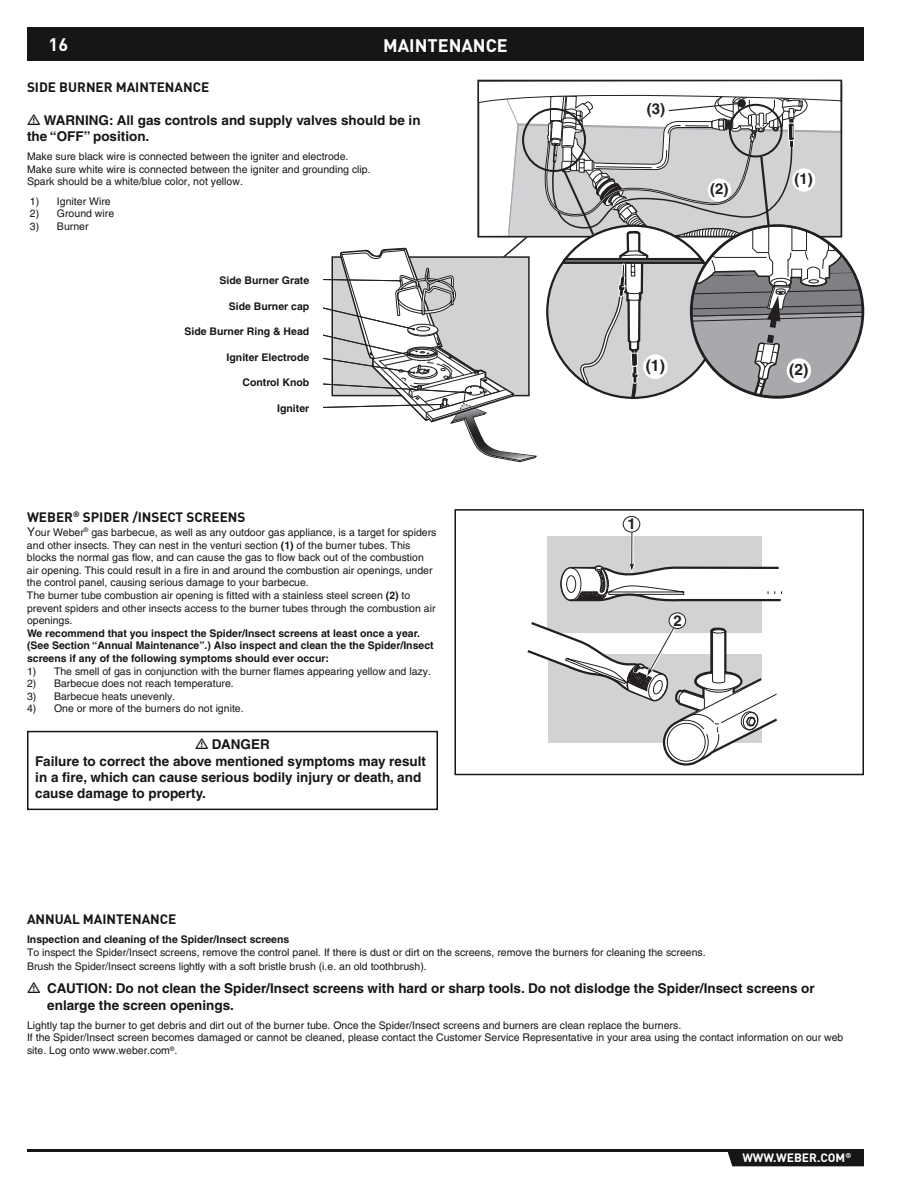
<style>
.page{position:relative;width:918px;height:1188px;background:#fff}
.page>*{position:absolute;margin:0;border:0;box-sizing:border-box;transform-origin:0 0}
.t1{font:18px "DI Nkerned";color:#fff}
.t2{font:700 15.75px "Helvetica";color:#231f20}
.t3{font:700 15px "Helvetica";color:#231f20}
.t4{font:700 13.5px/16.2px "Helvetica";color:#161616}
.t5{font:13.5px "DI Nkerned";color:#161616}
.t6{font:12px "DI Nkerned";color:#fff}
.t7{font:10.5px/12.6px "Helvetica";color:#161616}
.t8{font:700 10.5px/12.6px "Helvetica";color:#161616}
.t9{font:10.5px "Helvetica";color:#231f20}
.s1{font-size:12px}
.s2{font-weight:700}
</style>
<div class="page">
<div style="left:27px;top:27px;width:837px;height:33px;background:#161616"></div>
<hr style="left:27px;top:1149px;width:702px;height:3px;background:#161616">
<div style="left:727px;top:1149px;width:137px;height:17px;background:#161616"></div>
<svg style="left:323px;top:79px;width:540px;height:384px"></svg>
<svg style="left:27px;top:509px;width:837px;height:302px"></svg>
<svg style="left:196px;top:739px;width:12px;height:10px"></svg>
<h1 class="t1" style="left:49px;top:38px;width:21px">16</h1>
<h1 class="t1" style="left:383px;top:39px;width:126px">MAINTENANCE</h1>
<p class="t5" style="left:27px;top:83px;width:184px">SIDE BURNER MAINTENANCE</p>
<p class="t4" style="left:27px;top:113px;width:395px;text-indent:17px">WARNING: All gas controls and supply valves should be in the “OFF” position.</p>
<p class="t7" style="left:27px;top:151px;width:345px">Make sure black wire is connected between the igniter and electrode.<br>Make sure white wire is connected between the igniter and grounding clip.<br>Spark should be a white/blue color, not yellow.</p>
<p class="t7" style="left:30px;top:196px;width:82px">1) Igniter Wire</p>
<p class="t7" style="left:30px;top:208px;width:86px">2) Ground wire</p>
<p class="t7" style="left:30px;top:221px;width:60px">3) Burner</p>
<p class="t9" style="left:216px;top:272px;width:86px">Side Burner Grate</p>
<p class="t9" style="left:223px;top:298px;width:79px">Side Burner Cap</p>
<p class="t9" style="left:183px;top:325px;width:119px">Side Burner Ring &amp; Head</p>
<p class="t9" style="left:224px;top:351px;width:78px">Igniter Electrode</p>
<p class="t9" style="left:239px;top:377px;width:63px">Control Knob</p>
<p class="t8" style="left:219px;top:275px;width:91px">Side Burner Grate</p>
<p class="t8" style="left:229px;top:301px;width:82px">Side Burner cap</p>
<p class="t8" style="left:184px;top:326px;width:126px">Side Burner Ring &amp; Head</p>
<p class="t8" style="left:227px;top:352px;width:84px">Igniter Electrode</p>
<p class="t8" style="left:242px;top:377px;width:68px">Control Knob</p>
<p class="t8" style="left:277px;top:403px;width:34px">Igniter</p>
<p class="t5" style="left:27px;top:512px;width:220px">WEBER<sup>®</sup> SPIDER /INSECT SCREENS</p>
<p class="t7" style="left:27px;top:527px;width:411px"><span class="s1">Y</span>our Weber<sup>®</sup> gas barbecue, as well as any outdoor gas appliance, is a target for spiders and other insects. They can nest in the venturi section <span class="s2">(1)</span> of the burner tubes. This blocks the normal gas flow, and can cause the gas to flow back out of the combustion air opening. This could result in a fire in and around the combustion air openings, under the control panel, causing serious damage to your barbecue.<br>The burner tube combustion air opening is fitted with a stainless steel screen <span class="s2">(2)</span> to prevent spiders and other insects access to the burner tubes through the combustion air openings.</p>
<p class="t8" style="left:27px;top:628px;width:408px">We recommend that you inspect the Spider/Insect screens at least once a year. (See Section “Annual Maintenance”.) Also inspect and clean the the Spider/Insect screens if any of the following symptoms should ever occur:</p>
<p class="t7" style="left:27px;top:666px;width:405px">1) The smell of gas in conjunction with the burner flames appearing yellow and lazy.</p>
<p class="t7" style="left:27px;top:678px;width:208px">2) Barbecue does not reach temperature.</p>
<p class="t7" style="left:27px;top:691px;width:150px">3) Barbecue heats unevenly.</p>
<p class="t7" style="left:27px;top:703px;width:218px">4) One or more of the burners do not ignite.</p>
<p class="t4" style="left:35px;top:738px;width:392px;text-indent:177px">DANGER<br>Failure to correct the above mentioned symptoms may result in a fire, which can cause serious bodily injury or death, and cause damage to property.</p>
<h3 class="t3" style="left:647px;top:103px;width:20px">(3)</h3>
<h3 class="t3" style="left:710px;top:183px;width:20px">(2)</h3>
<h3 class="t3" style="left:795px;top:173px;width:20px">(1)</h3>
<h2 class="t2" style="left:646px;top:359px;width:21px">(1)</h2>
<h2 class="t2" style="left:789px;top:363px;width:21px">(2)</h2>
<h3 class="t3" style="left:628px;top:519px;width:10px">1</h3>
<h3 class="t3" style="left:673px;top:615px;width:10px">2</h3>
<p class="t5" style="left:27px;top:914px;width:151px">ANNUAL MAINTENANCE</p>
<p class="t8" style="left:27px;top:934px;width:264px">Inspection and cleaning of the Spider/Insect screens</p>
<p class="t7" style="left:27px;top:946px;width:680px;line-height:14.4px">To inspect the Spider/Insect screens, remove the control panel. If there is dust or dirt on the screens, remove the burners for cleaning the screens.<br>Brush the Spider/Insect screens lightly with a soft bristle brush (i.e. an old toothbrush).</p>
<p class="t4" style="left:47px;top:982px;width:769px">CAUTION: Do not clean the Spider/Insect screens with hard or sharp tools. Do not dislodge the Spider/Insect screens or enlarge the screen openings.</p>
<p class="t7" style="left:27px;top:1020px;width:818px">Lightly tap the burner to get debris and dirt out of the burner tube. Once the Spider/Insect screens and burners are clean replace the burners.<br>If the Spider/Insect screen becomes damaged or cannot be cleaned, please contact the Customer Service Representative in your area using the contact information on our web site. Log onto www.weber.com<sup>®</sup>.</p>
<p class="t6" style="left:742px;top:1154px;width:110px">WWW.WEBER.COM<sup>®</sup></p>
</div>
